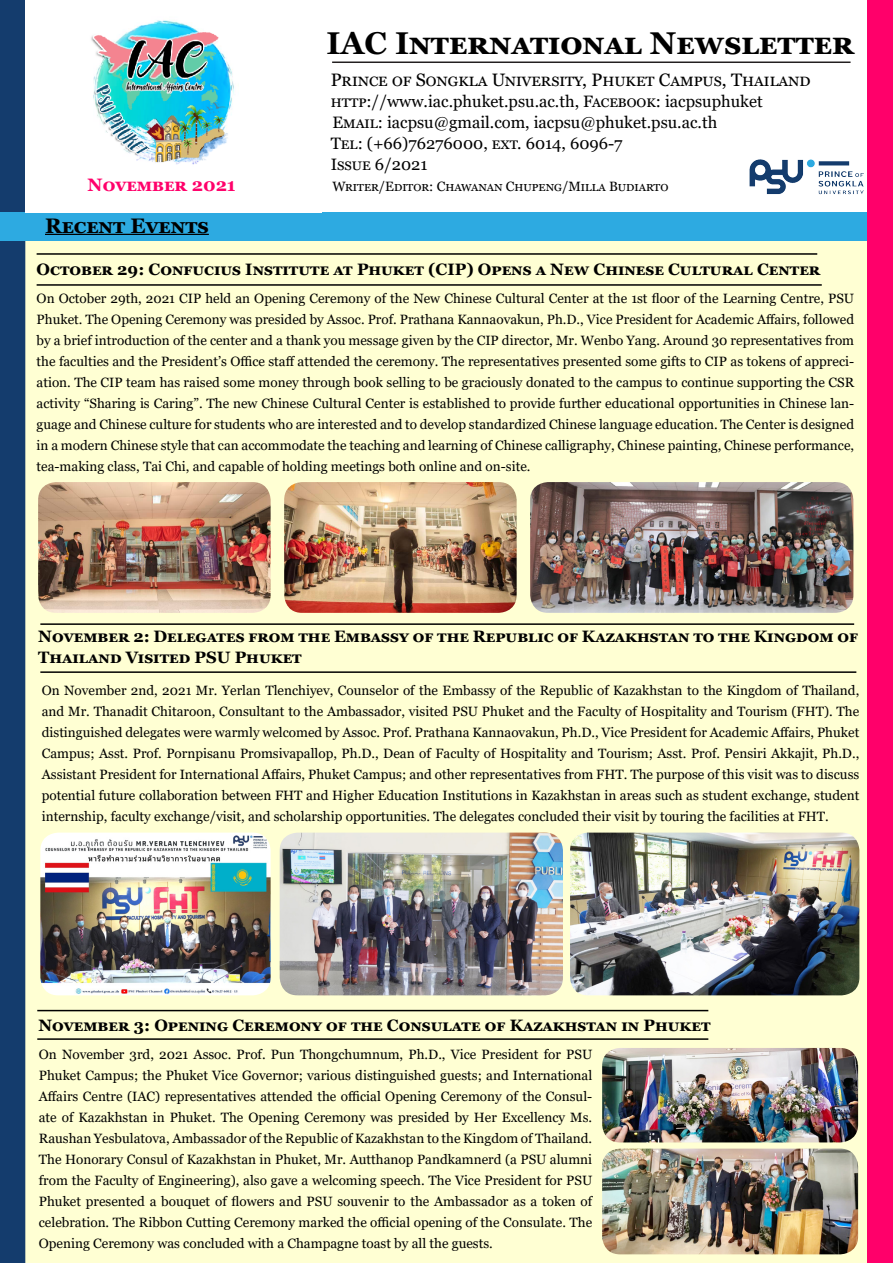
<style>
.page{position:relative;width:893px;height:1263px;background:#fff}
.page>*{position:absolute;margin:0;border:0;box-sizing:border-box;transform-origin:0 0}
.t1{font:700 31.5px "Georgia";color:#000}
.t2{font:700 21px "Georgia";color:#000}
.t3{font:18px "Georgia";letter-spacing:.035em;color:#000}
.t4{font:700 18px "Georgia";color:#ff006a}
.t5{font:700 16.5px/21px "Georgia";color:#000}
.t6{font:16.5px/21px "Georgia";color:#000}
.t7{font:13.5px/21px "Georgia";color:#000;text-align:justify}
.t8{font:13.5px "Georgia";letter-spacing:.035em;color:#000}
</style>
<div class="page">
<div style="left:20px;top:0;width:288px;height:1263px;background:#ffffd3"></div>
<div style="left:0;top:0;width:25px;height:1263px;background:#143c6d"></div>
<hr style="left:332px;top:62px;width:518px;height:1px;background:#231f20">
<div style="left:296px;top:219px;width:572px;height:1044px;background:#ffffd3"></div>
<div style="left:0;top:213px;width:893px;height:28px;background:#2daae1"></div>
<hr style="left:45px;top:234px;width:164px;height:1px;background:#000">
<div style="left:25px;top:0;width:297px;height:213px;background:#fff"></div>
<img style="left:91px;top:20px;width:143px;height:145px">
<div style="left:868px;top:0;width:25px;height:1263px;background:#ff006a"></div>
<img style="left:750px;top:159px;width:113px;height:54px">
<hr style="left:37px;top:284px;width:785px;height:2px;background:#000">
<hr style="left:37px;top:253px;width:780px;height:2px;background:#000">
<img style="left:38px;top:482px;width:233px;height:131px">
<img style="left:284px;top:482px;width:233px;height:131px">
<img style="left:530px;top:482px;width:323px;height:131px">
<hr style="left:40px;top:623px;width:814px;height:2px;background:#000">
<hr style="left:40px;top:671px;width:816px;height:2px;background:#000">
<img style="left:40px;top:833px;width:231px;height:162px">
<img style="left:280px;top:833px;width:283px;height:162px">
<img style="left:570px;top:833px;width:289px;height:162px">
<hr style="left:37px;top:1010px;width:671px;height:1px;background:#000">
<hr style="left:37px;top:1038px;width:671px;height:2px;background:#000">
<img style="left:602px;top:1148px;width:256px;height:106px">
<img style="left:602px;top:1048px;width:256px;height:94px">
<p class="t4" style="left:88px;top:173px;width:150px">November 2021</p>
<p class="t2" style="left:45px;top:212px;width:165px">Recent Events</p>
<p class="t1" style="left:327px;top:23px;width:529px">IAC International Newsletter</p>
<p class="t3" style="left:331px;top:68px;width:481px">Prince of Songkla University, Phuket Campus, Thailand</p>
<p class="t6" style="left:331px;top:91px;width:434px">http://www.iac.phuket.psu.ac.th, Facebook: iacpsuphuket<br>Email : iacpsu@gmail.com, iacpsu@phuket.psu.ac.th</p>
<p class="t6" style="left:331px;top:133px;width:293px">Tel: (+66)76276000, ext. 6014, 6096-7</p>
<p class="t6" style="left:331px;top:154px;width:98px">Issue 6/2021</p>
<p class="t8" style="left:332px;top:178px;width:337px">Writer/Editor : Chawanan Chupeng/Milla Budiarto</p>
<p class="t5" style="left:37px;top:258px;width:785px">October 29: Confucius Institute at Phuket (CIP) Opens a New Chinese Cultural Center</p>
<p class="t7" style="left:37px;top:288px;width:819px">On October 29th, 2021 CIP held an Opening Ceremony of the New Chinese Cultural Center at the 1st floor of the Learning Centre, PSU Phuket. The Opening Ceremony was presided by Assoc. Prof. Prathana Kannaovakun, Ph.D., Vice President for Academic Affairs, followed by a brief introduction of the center and a thank you message given by the CIP director, Mr. Wenbo Yang. Around 30 representatives from the faculties and the President’s Office staff attended the ceremony. The representatives presented some gifts to CIP as tokens of appreci&shy;ation. The CIP team has raised some money through book selling to be graciously donated to the campus to continue supporting the CSR activity “Sharing is Caring”. The new Chinese Cultural Center is established to provide further educational opportunities in Chinese lan&shy;guage and Chinese culture for students who are interested and to develop standardized Chinese language education. The Center is designed in a modern Chinese style that can accommodate the teaching and learning of Chinese calligraphy, Chinese painting, Chinese performance, tea-making class, Tai Chi, and capable of holding meetings both online and on-site.</p>
<p class="t5" style="left:38px;top:626px;width:821px">November 2: Delegates from the Embassy of the Republic of Kazakhstan to the Kingdom of<br>Thailand Visited PSU Phuket</p>
<p class="t7" style="left:42px;top:680px;width:819px">On November 2nd, 2021 Mr. Yerlan Tlenchiyev, Counselor of the Embassy of the Republic of Kazakhstan to the Kingdom of Thailand, and Mr. Thanadit Chitaroon, Consultant to the Ambassador, visited PSU Phuket and the Faculty of Hospitality and Tourism (FHT). The distinguished delegates were warmly welcomed by Assoc. Prof. Prathana Kannaovakun, Ph.D., Vice President for Academic Affairs, Phuket Campus; Asst. Prof. Pornpisanu Promsivapallop, Ph.D., Dean of Faculty of Hospitality and Tourism; Asst. Prof. Pensiri Akkajit, Ph.D., Assistant President for International Affairs, Phuket Campus; and other representatives from FHT. The purpose of this visit was to discuss potential future collaboration between FHT and Higher Education Institutions in Kazakhstan in areas such as student exchange, student internship, faculty exchange/visit, and scholarship opportunities. The delegates concluded their visit by touring the facilities at FHT.</p>
<p class="t5" style="left:38px;top:1014px;width:674px">November 3: Opening Ceremony of the Consulate of Kazakhstan in Phuket</p>
<p class="t7" style="left:39px;top:1044px;width:555px">On November 3rd, 2021 Assoc. Prof. Pun Thongchumnum, Ph.D., Vice President for PSU Phuket Campus; the Phuket Vice Governor; various distinguished guests; and International Affairs Centre (IAC) representatives attended the official Opening Ceremony of the Consul&shy;ate of Kazakhstan in Phuket. The Opening Ceremony was presided by Her Excellency Ms.<br>Raushan Yesbulatova, Ambassador of the Republic of Kazakhstan to the Kingdom of Thailand.<br>The Honorary Consul of Kazakhstan in Phuket, Mr. Autthanop Pandkamnerd (a PSU alumni from the Faculty of Engineering), also gave a welcoming speech. The Vice President for PSU Phuket presented a bouquet of flowers and PSU souvenir to the Ambassador as a token of celebration. The Ribbon Cutting Ceremony marked the official opening of the Consulate. The Opening Ceremony was concluded with a Champagne toast by all the guests.</p>
</div>
